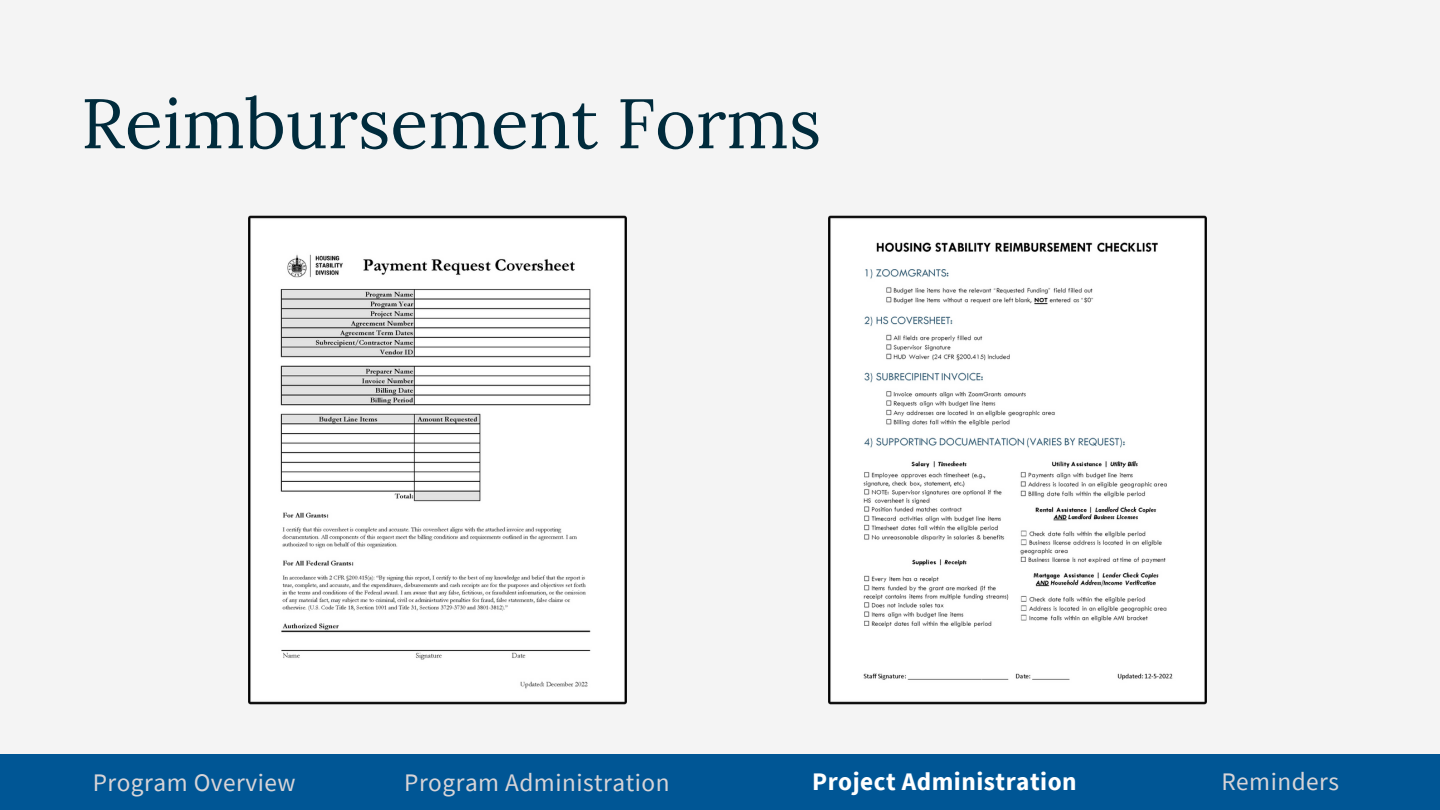
<style>
.page{position:relative;width:1440px;height:810px;background:#f4f4f4}
.page>*{position:absolute;margin:0;border:0;box-sizing:border-box;transform-origin:0 0}
.t1{font:70px "Lora";color:#002b3c}
.t2{font:25.3px "Source Sans Pro";letter-spacing:.02em;color:#d8d4d7}
.t3{font:700 25.3px "Source Sans Pro";letter-spacing:.02em;color:#fff}
</style>
<div class="page">
<div style="left:0;top:755px;width:1440px;height:55px;background:#005695"></div>
<img style="left:249px;top:215px;width:378px;height:489px">
<img style="left:829px;top:215px;width:378px;height:489px">
<h1 class="t1" style="left:81px;top:78px;width:742px">Reimbursement Forms</h1>
<p class="t2" style="left:93px;top:766px;width:205px">Program Overview</p>
<p class="t2" style="left:404px;top:766px;width:267px">Program Administration</p>
<p class="t3" style="left:812px;top:765px;width:266px">Project Administration</p>
<p class="t2" style="left:1221px;top:765px;width:119px">Reminders</p>
</div>
